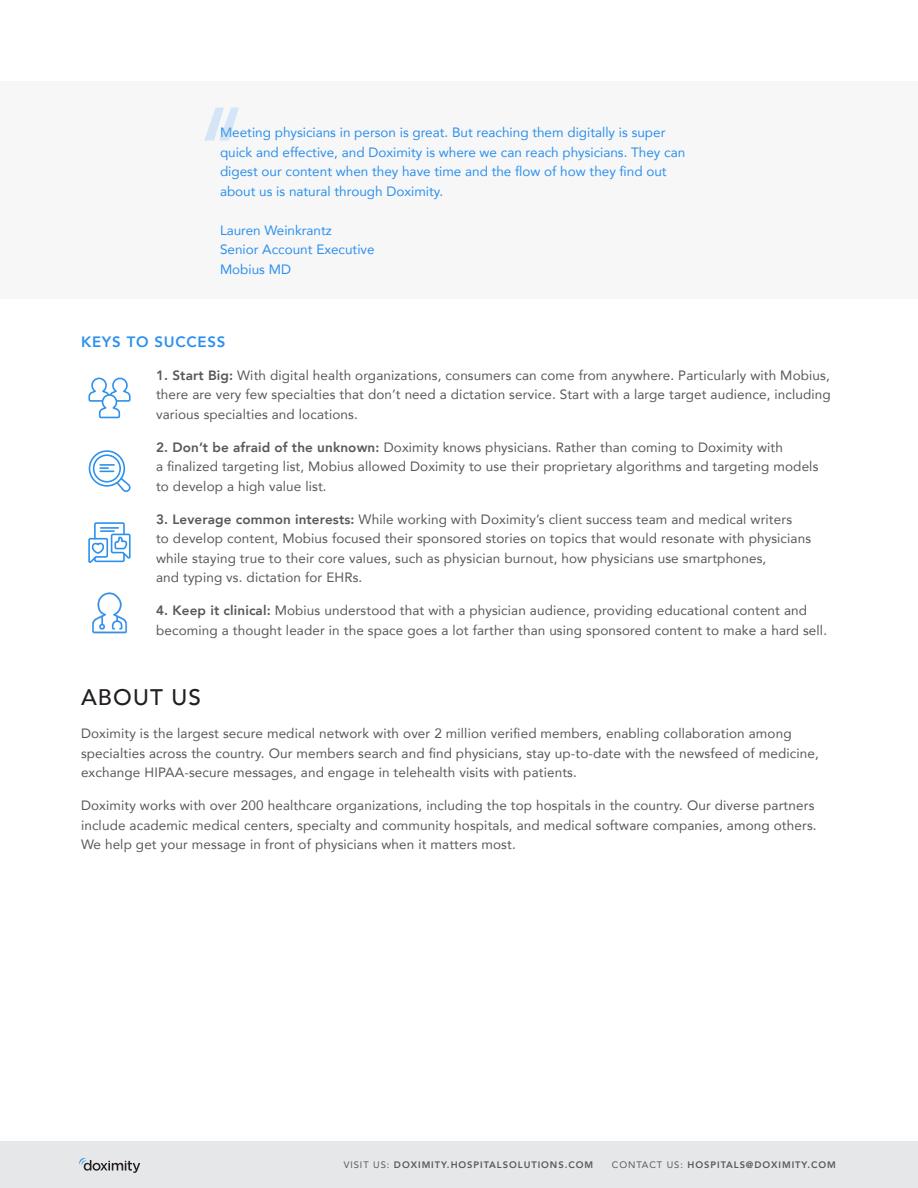
<style>
.page{position:relative;width:918px;height:1188px;background:#fff}
.page>*{position:absolute;margin:0;border:0;box-sizing:border-box;transform-origin:0 0}
.Headline{font:500 22.5px "Avenir";letter-spacing:.05em;color:#231f20}
.Subhead_Blue{font:800 15px "Avenir";letter-spacing:.05em;color:#2c90ed}
.Body_copy{font:13.5px/19.5px "Avenir";letter-spacing:.01em;color:#57585a}
.t1{font:13.5px/19.5px "Avenir";color:#2c90ed}
.t2{font:800 9.3px "Avenir";letter-spacing:.1em;color:#57585a}
.s1{font-weight:800}
.s2{font-weight:400}
</style>
<div class="page">
<div style="left:0;top:1141px;width:918px;height:47px;background:#e6e7e9"></div>
<svg style="left:79px;top:1158px;width:61px;height:15px"></svg>
<svg style="left:88px;top:377px;width:43px;height:42px"></svg>
<div style="left:0;top:81px;width:918px;height:218px;background:#f7f7f8"></div>
<svg style="left:204px;top:108px;width:35px;height:33px"></svg>
<svg style="left:88px;top:522px;width:43px;height:41px"></svg>
<img style="left:92px;top:592px;width:35px;height:42px">
<svg style="left:89px;top:450px;width:42px;height:42px"></svg>
<p class="t1" style="left:220px;top:122px;width:467px">Meeting physicians in person is great. But reaching them digitally is super quick and effective, and Doximity is where we can reach physicians. They can digest our content when they have time and the flow of how they find out about us is natural through Doximity.</p>
<p class="t1" style="left:220px;top:220px;width:156px">Lauren Weinkrantz<br>Senior Account Executive<br>Mobius MD</p>
<p class="Subhead_Blue" style="left:81px;top:330px;width:146px">KEYS TO SUCCESS</p>
<p class="Body_copy" style="left:156px;top:365px;width:676px;text-align:justify"><span class="s1">1. Start Big:</span> With digital health organizations, consumers can come from anywhere. Particularly with Mobius, there are very few specialties that don’t need a dictation service. Start with a large target audience, including various specialties and locations.</p>
<p class="Body_copy" style="left:156px;top:437px;width:664px"><span class="s1">2. Don’t be afraid of the unknown:</span> Doximity knows physicians. Rather than coming to Doximity with<br>a finalized targeting list, Mobius allowed Doximity to use their proprietary algorithms and targeting models to develop a high value list.</p>
<p class="Body_copy" style="left:156px;top:509px;width:657px"><span class="s1">3. Leverage common interests:</span> While working with Doximity’s client success team and medical writers<br>to develop content, Mobius focused their sponsored stories on topics that would resonate with physicians while staying true to their core values, such as physician burnout, how physicians use smartphones,<br>and typing vs. dictation for EHRs.</p>
<p class="Body_copy" style="left:156px;top:600px;width:673px"><span class="s1">4. Keep it clinical:</span> Mobius understood that with a physician audience, providing educational content and becoming a thought leader in the space goes a lot farther than using sponsored content to make a hard sell.</p>
<p class="Headline" style="left:81px;top:678px;width:121px">ABOUT US</p>
<p class="Body_copy" style="left:81px;top:723px;width:739px">Doximity is the largest secure medical network with over 2 million verified members, enabling collaboration among specialties across the country. Our members search and find physicians, stay up-to-date with the newsfeed of medicine, exchange HIPAA-secure messages, and engage in telehealth visits with patients.</p>
<p class="Body_copy" style="left:81px;top:795px;width:737px">Doximity works with over 200 healthcare organizations, including the top hospitals in the country. Our diverse partners include academic medical centers, specialty and community hospitals, and medical software companies, among others.<br>We help get your message in front of physicians when it matters most.</p>
<p class="t2" style="left:344px;top:1158px;width:251px"><span class="s2">VISIT US:</span> DOXIMITY.HOSPITALSOLUTIONS.COM</p>
<p class="t2" style="left:612px;top:1158px;width:226px"><span class="s2">CONTACT US:</span> HOSPITALS@DOXIMITY.COM</p>
</div>
